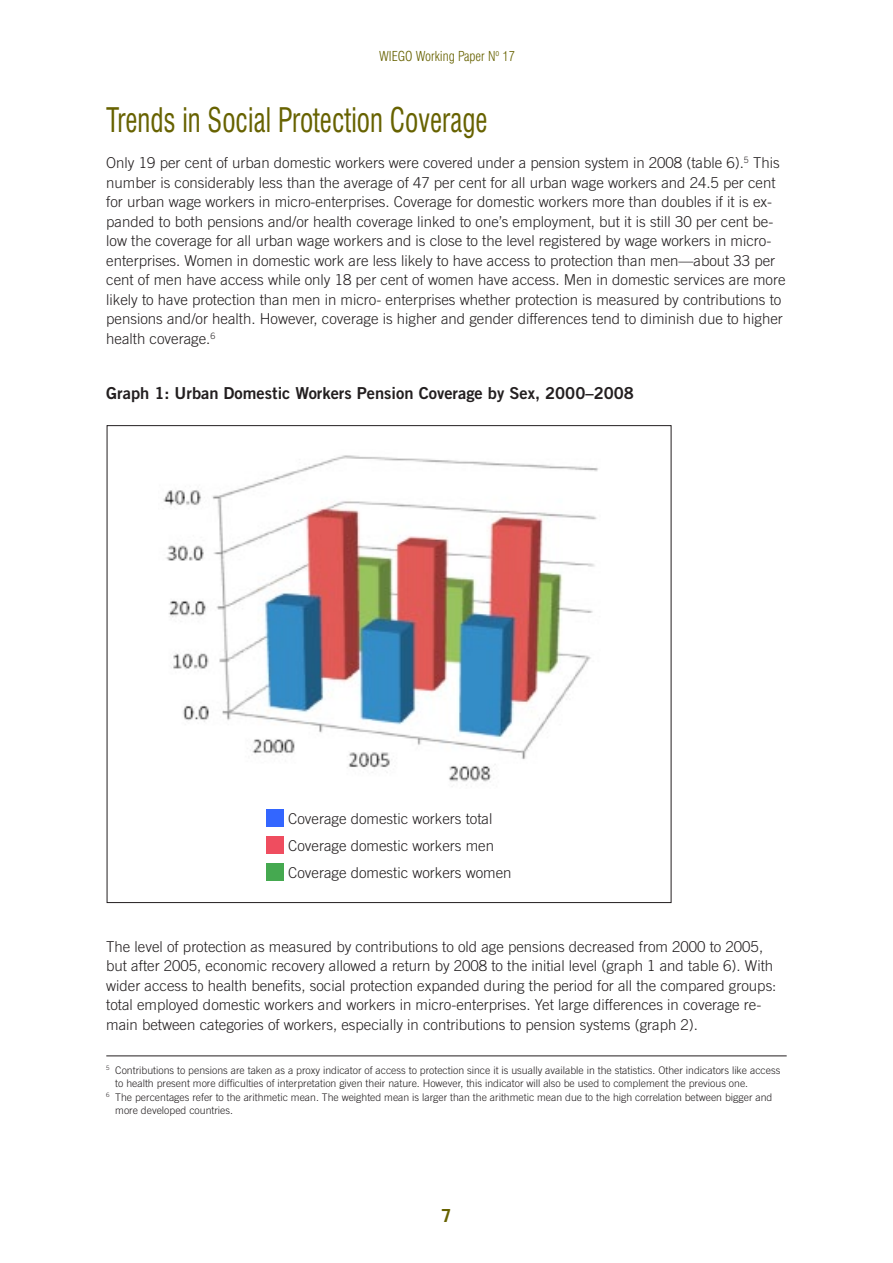
<style>
.page{position:relative;width:893px;height:1263px;background:#fff}
.page>*{position:absolute;margin:0;border:0;box-sizing:border-box;transform-origin:0 0}
.t1{font:condensed 33px "Swiss 721 BT";color:#676200;scale:.83 1}
.t2{font:700 18px "Trade Gothic";color:#676200}
.t3{font:16.5px "Trade Gothic Bold Two";color:#231f20}
.t4{font:300 15px/19.5px "Trade Gothic";color:#231f20}
.t5{font:300 condensed 13.5px "Swiss 721 BT";color:#676200}
.t6{font:300 10.5px "Trade Gothic";color:#231f20}
</style>
<div class="page">
<hr style="left:106px;top:1055px;width:681px;height:1px;background:#231f20">
<img style="left:163px;top:455px;width:435px;height:331px">
<div style="left:266px;top:863px;width:18px;height:17px;background:#45a950"></div>
<div style="left:266px;top:836px;width:18px;height:17px;background:#ef4d5f"></div>
<div style="left:266px;top:810px;width:18px;height:17px;background:#36f"></div>
<p class="t5" style="left:379px;top:48px;width:138px">WIEGO Working Paper N<sup>o</sup> 17</p>
<h1 class="t1" style="left:106px;top:100px;width:461px">Trends in Social Protection Coverage</h1>
<p class="t4" style="left:106px;top:153px;width:681px">Only 19 per cent of urban domestic workers were covered under a pension system in 2008 (table 6).<sup>5</sup> This number is considerably less than the average of 47 per cent for all urban wage workers and 24.5 per cent for urban wage workers in micro-enterprises. Coverage for domestic workers more than doubles if it is ex&shy;panded to both pensions and/or health coverage linked to one’s employment, but it is still 30 per cent be&shy;low the coverage for all urban wage workers and is close to the level registered by wage workers in micro&shy;enterprises. Women in domestic work are less likely to have access to protection than men—about 33 per cent of men have access while only 18 per cent of women have access. Men in domestic services are more likely to have protection than men in micro- enterprises whether protection is measured by contributions to pensions and/or health. However, coverage is higher and gender differences tend to diminish due to higher health coverage.<sup>6</sup></p>
<p class="t3" style="left:106px;top:383px;width:529px">Graph 1: Urban Domestic Workers Pension Coverage by Sex, 2000–2008</p>
<p class="t4" style="left:288px;top:805px;width:225px;line-height:27px">Coverage domestic workers total<br>Coverage domestic workers men<br>Coverage domestic workers women</p>
<p class="t4" style="left:106px;top:936px;width:672px">The level of protection as measured by contributions to old age pensions decreased from 2000 to 2005, but after 2005, economic recovery allowed a return by 2008 to the initial level (graph 1 and table 6). With wider access to health benefits, social protection expanded during the period for all the compared groups: total employed domestic workers and workers in micro-enterprises. Yet large differences in coverage re&shy;main between categories of workers, especially in contributions to pension systems (graph 2).</p>
<p class="t6" style="left:106px;top:1064px;width:676px"><sup>5</sup> Contributions to pensions are taken as a proxy indicator of access to protection since it is usually available in the statistics. Other indicators like access</p>
<p class="t6" style="left:115px;top:1077px;width:634px">to health present more difficulties of interpretation given their nature. However, this indicator will also be used to complement the previous one.</p>
<p class="t6" style="left:106px;top:1091px;width:667px"><sup>6</sup> The percentages refer to the arithmetic mean. The weighted mean is larger than the arithmetic mean due to the high correlation between bigger and</p>
<p class="t6" style="left:115px;top:1104px;width:119px">more developed countries.</p>
<p class="t2" style="left:441px;top:1204px;width:12px">7</p>
</div>
